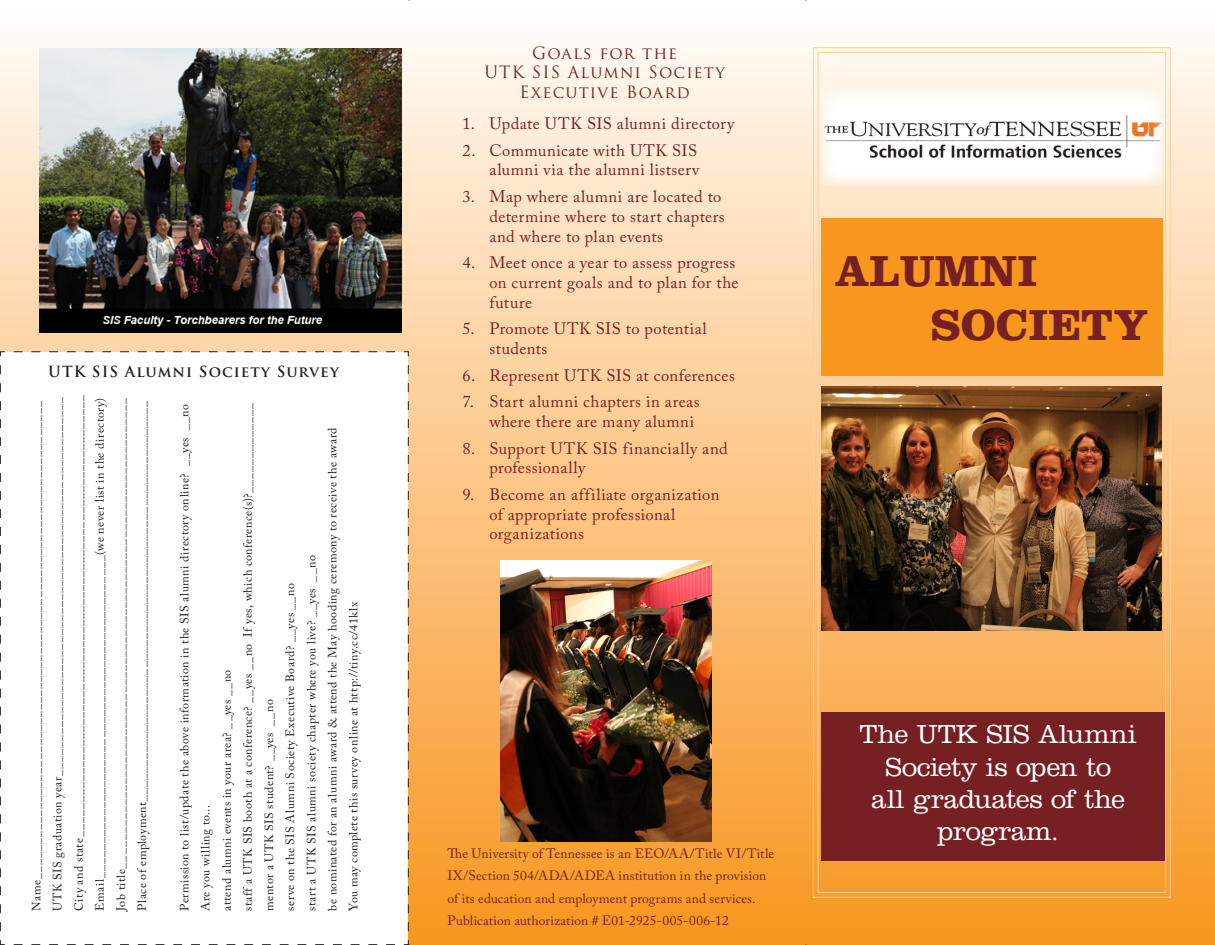
<style>
.page{position:relative;width:1215px;height:945px;background:#fff}
.page>*{position:absolute;margin:0;border:0;box-sizing:border-box;transform-origin:0 0}
.Company_Name_1{font:700 45px "Clarendon LT Std";color:#762023}
.Tagline{font:300 27px/32.4px "Clarendon LT Std";letter-spacing:-.01em;color:#fff;text-align:center}
.Bullet{font:16.5px/19.8px "Adobe Caslon Pro";letter-spacing:.025em;color:#762023}
.Company_Name_1-2{font:16.5px "Trajan Pro";letter-spacing:.07em;color:#762023}
.Company_Name_2{font:700 15px "Trajan Pro";letter-spacing:.07em;color:#231f20}
.Body_3{font:13.5px/22.5px "Adobe Caslon Pro";letter-spacing:.005em;color:#762023}
.Body_1{font:12px "Adobe Caslon Pro";letter-spacing:.04em;color:#231f20}
</style>
<div class="page">
<div style="left:0;top:0;width:1215px;height:945px;background:linear-gradient(to bottom,#fffbf8,#f9951f)"></div>
<svg style="left:813px;top:47px;width:358px;height:851px;background:#fac687"></svg>
<div style="left:821px;top:712px;width:344px;height:149px;background:#762023"></div>
<img style="left:821px;top:386px;width:341px;height:244px">
<img style="left:819px;top:89px;width:346px;height:97px">
<img style="left:500px;top:561px;width:211px;height:280px">
<svg style="left:0;top:351px;width:409px;height:594px"></svg>
<div style="left:821px;top:219px;width:342px;height:157px;background:#f7971d"></div>
<img style="left:40px;top:49px;width:362px;height:283px">
<p class="Company_Name_2" style="left:48px;top:362px;width:292px">UTK SIS Alumni Society Survey</p>
<p class="Body_1" style="left:29px;top:911px;width:511px;rotate:-90deg">Name____________________________________________________________________</p>
<p class="Body_1" style="left:50px;top:911px;width:515px;rotate:-90deg">UTK SIS graduation year______________________________________________________</p>
<p class="Body_1" style="left:72px;top:911px;width:518px;rotate:-90deg">City and state_______________________________________________________________</p>
<p class="Body_1" style="left:93px;top:911px;width:515px;rotate:-90deg">Email______________________________________________(we never list in the directory)</p>
<p class="Body_1" style="left:114px;top:911px;width:515px;rotate:-90deg">Job title___________________________________________________________________</p>
<p class="Body_1" style="left:135px;top:911px;width:511px;rotate:-90deg">Place of employment_________________________________________________________</p>
<p class="Body_1" style="left:177px;top:911px;width:508px;rotate:-90deg">Permission to list/update the above information in the SIS alumni directory online? __yes __no</p>
<p class="Body_1" style="left:198px;top:911px;width:107px;rotate:-90deg">Are you willing to...</p>
<p class="Body_1" style="left:220px;top:911px;width:243px;rotate:-90deg">attend alumni events in your area? __yes __no</p>
<p class="Body_1" style="left:241px;top:911px;width:510px;rotate:-90deg">staff a UTK SIS booth at a conference? __yes __no If yes, which conference(s)?_____________</p>
<p class="Body_1" style="left:262px;top:911px;width:213px;rotate:-90deg">mentor a UTK SIS student? __yes __no</p>
<p class="Body_1" style="left:283px;top:911px;width:329px;rotate:-90deg">serve on the SIS Alumni Society Executive Board? __yes __no</p>
<p class="Body_1" style="left:304px;top:911px;width:357px;rotate:-90deg">start a UTK SIS alumni society chapter where you live? __yes __no</p>
<p class="Body_1" style="left:325px;top:911px;width:485px;rotate:-90deg">be nominated for an alumni award &amp; attend the May hooding ceremony to receive the award</p>
<p class="Body_1" style="left:346px;top:911px;width:311px;rotate:-90deg">You may complete this survey online at http://tiny.cc/41klx</p>
<p class="Company_Name_1-2" style="left:532px;top:43px;width:147px">Goals for the</p>
<p class="Company_Name_1-2" style="left:484px;top:62px;width:242px">UTK SIS Alumni Society</p>
<p class="Company_Name_1-2" style="left:519px;top:81px;width:172px">Executive Board</p>
<p class="Bullet" style="left:462px;top:113px;width:273px">1. Update UTK SIS alumni directory</p>
<p class="Bullet" style="left:462px;top:140px;width:238px;text-align:right">2. Communicate with UTK SIS alumni via the alumni listserv</p>
<p class="Bullet" style="left:489px;top:186px;width:237px;text-indent:-27px">3. Map where alumni are located to determine where to start chapters and where to plan events</p>
<p class="Bullet" style="left:489px;top:253px;width:251px;text-indent:-27px">4. Meet once a year to assess progress on current goals and to plan for the future</p>
<p class="Bullet" style="left:489px;top:319px;width:219px;text-indent:-27px">5. Promote UTK SIS to potential students</p>
<p class="Bullet" style="left:462px;top:365px;width:274px">6. Represent UTK SIS at conferences</p>
<p class="Bullet" style="left:489px;top:392px;width:212px;text-indent:-27px">7. Start alumni chapters in areas where there are many alumni</p>
<p class="Bullet" style="left:489px;top:438px;width:240px;text-indent:-27px">8. Support UTK SIS financially and professionally</p>
<p class="Bullet" style="left:489px;top:484px;width:232px;text-indent:-27px">9. Become an affiliate organization of appropriate professional organizations</p>
<p class="Company_Name_1" style="left:835px;top:244px;width:204px">ALUMNI</p>
<p class="Company_Name_1" style="left:931px;top:298px;width:219px">SOCIETY</p>
<p class="Body_3" style="left:448px;top:842px;width:328px">The University of Tennessee is an EEO/AA/Title VI/Title IX/Section 504/ADA/ADEA institution in the provision of its education and employment programs and services.<br>Publication authorization # E01-2925-005-006-12</p>
<p class="Tagline" style="left:860px;top:718px;width:279px">The UTK SIS Alumni<br>Society is open to<br>all graduates of the program.</p>
</div>
